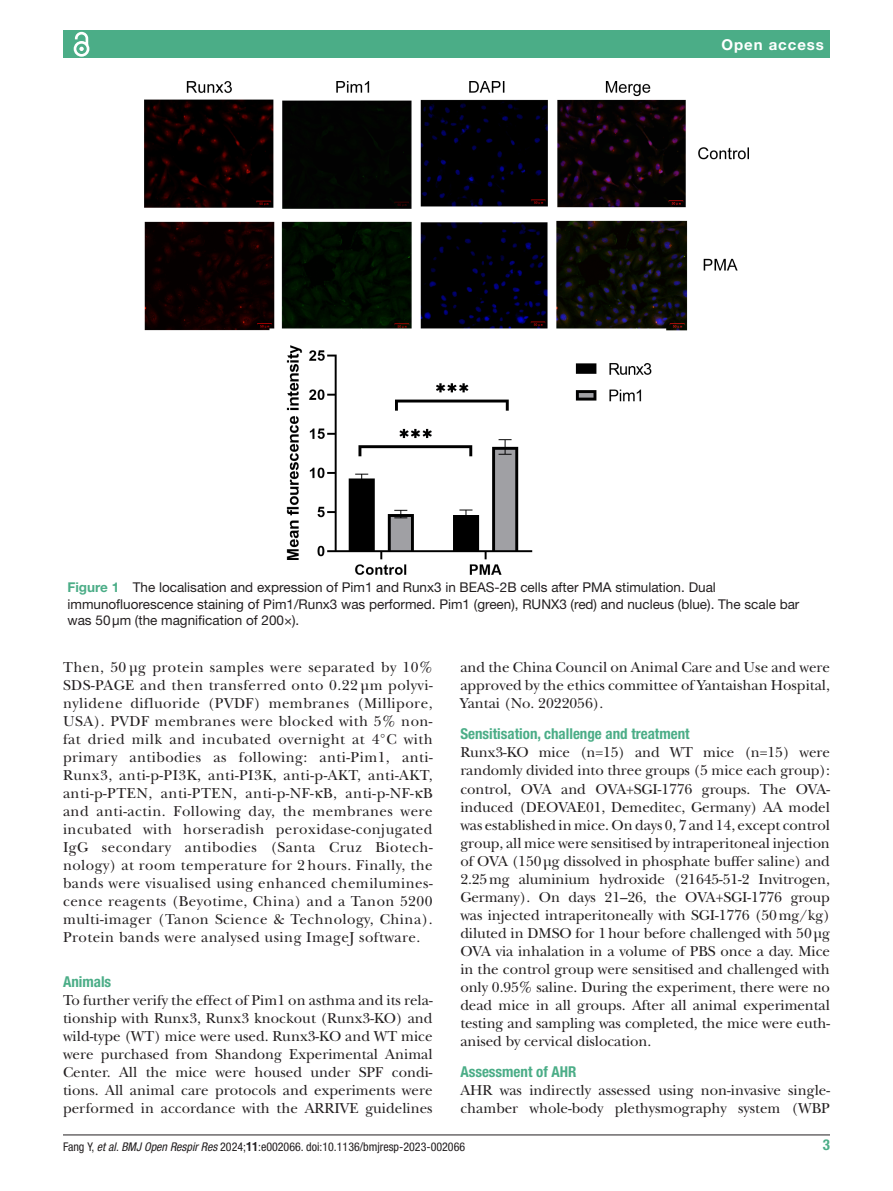
<style>
.page{position:relative;width:893px;height:1191px;background:#fff}
.page>*{position:absolute;margin:0;border:0;box-sizing:border-box;transform-origin:0 0}
.t1{font:15px/18px "New Baskerville";color:#231f20;text-align:justify}
.t2{font:700 condensed 15px "Helvetica Neue LT Std";color:#4bad87}
.t3{font:700 15px "Helvetica Neue LT Std";letter-spacing:.065em;color:#fff}
.t4{font:13.5px/16.2px "Helvetica Neue LT Std";color:#231f20}
.t5{font:condensed 12px "Helvetica Neue LT Std";color:#231f20}
.s1{font-weight:700;color:#4bad87}
.s2{font-style:italic}
.s3{font-family:"Helvetica";font-weight:700}
</style>
<div class="page">
<hr style="left:63px;top:1134px;width:767px;height:1px;background:#231f20">
<div style="left:63px;top:31px;width:767px;height:27px;background:#4bad87"></div>
<svg style="left:73px;top:31px;width:17px;height:26px"></svg>
<img style="left:144px;top:81px;width:605px;height:493px">
<p class="t3" style="left:721px;top:35px;width:104px">Open access</p>
<p class="t4" style="left:68px;top:579px;width:733px"><span class="s1">Figure 1</span> The localisation and expression of Pim1 and Runx3 in BEAS-2B cells after PMA stimulation. Dual immunofluorescence staining of Pim1/Runx3 was performed. Pim1 (green), RUNX3 (red) and nucleus (blue). The scale bar was 50µm (the magnification of 200×).</p>
<p class="t1" style="left:63px;top:658px;width:371px">Then, 50 µg protein samples were separated by 10% SDS-PAGE and then transferred onto 0.22 µm polyvi&shy;nylidene difluoride (PVDF) membranes (Millipore, USA). PVDF membranes were blocked with 5% non&shy;fat dried milk and incubated overnight at 4°C with primary antibodies as following: anti-Pim1, anti-Runx3, anti-p-PI3K, anti-PI3K, anti-p-AKT, anti-AKT, anti-p-PTEN, anti-PTEN, anti-p-NF- B, anti-p-NF- B and anti-actin. Following day, the membranes were incubated with horseradish peroxidase-conjugated IgG secondary antibodies (Santa Cruz Biotech&shy;nology) at room temperature for 2 hours. Finally, the bands were visualised using enhanced chemilumines&shy;cence reagents (Beyotime, China) and a Tanon 5200 multi-imager (Tanon Science &amp; Technology, China).<br>Protein bands were analysed using ImageJ software.</p>
<p class="t2" style="left:63px;top:972px;width:50px">Animals</p>
<p class="t1" style="left:63px;top:991px;width:371px">To further verify the effect of Pim1 on asthma and its rela&shy;tionship with Runx3, Runx3 knockout (Runx3-KO) and wild-type (WT) mice were used. Runx3-KO and WT mice were purchased from Shandong Experimental Animal Center. All the mice were housed under SPF condi&shy;tions. All animal care protocols and experiments were performed in accordance with the ARRIVE guidelines</p>
<p class="t1" style="left:460px;top:658px;width:371px">and the China Council on Animal Care and Use and were approved by the ethics committee of Yantaishan Hospital, Yantai (No. 2022056).</p>
<p class="t2" style="left:460px;top:725px;width:231px">Sensitisation, challenge and treatment</p>
<p class="t1" style="left:460px;top:743px;width:371px">Runx3-KO mice (n=15) and WT mice (n=15) were randomly divided into three groups (5 mice each group): control, OVA and OVA+SGI-1776 groups. The OVA&shy;induced (DEOVAE01, Demeditec, Germany) AA model was established in mice. On days 0, 7 and 14, except control group, all mice were sensitised by intraperitoneal injection of OVA (150µg dissolved in phosphate buffer saline) and 2.25mg aluminium hydroxide (21645-51-2 Invitrogen, Germany). On days 21–26, the OVA+SGI-1776 group was injected intraperitoneally with SGI-1776 (50mg/kg) diluted in DMSO for 1hour before challenged with 50µg OVA via inhalation in a volume of PBS once a day. Mice in the control group were sensitised and challenged with only 0.95% saline. During the experiment, there were no dead mice in all groups. After all animal experimental testing and sampling was completed, the mice were euth&shy;anised by cervical dislocation.</p>
<p class="t2" style="left:460px;top:1062px;width:118px">Assessment of AHR</p>
<p class="t1" style="left:460px;top:1081px;width:371px">AHR was indirectly assessed using non-invasive single&shy;chamber whole-body plethysmography system (WBP</p>
<p class="t5" style="left:63px;top:1139px;width:404px">Fang Y, <span class="s2">et al</span>. <span class="s2">BMJ Open Respir Res</span> 2024;<span class="s3">11</span>:e002066. doi:10.1136/bmjresp-2023-002066</p>
<p class="t2" style="left:823px;top:1135px;width:9px">3</p>
</div>
